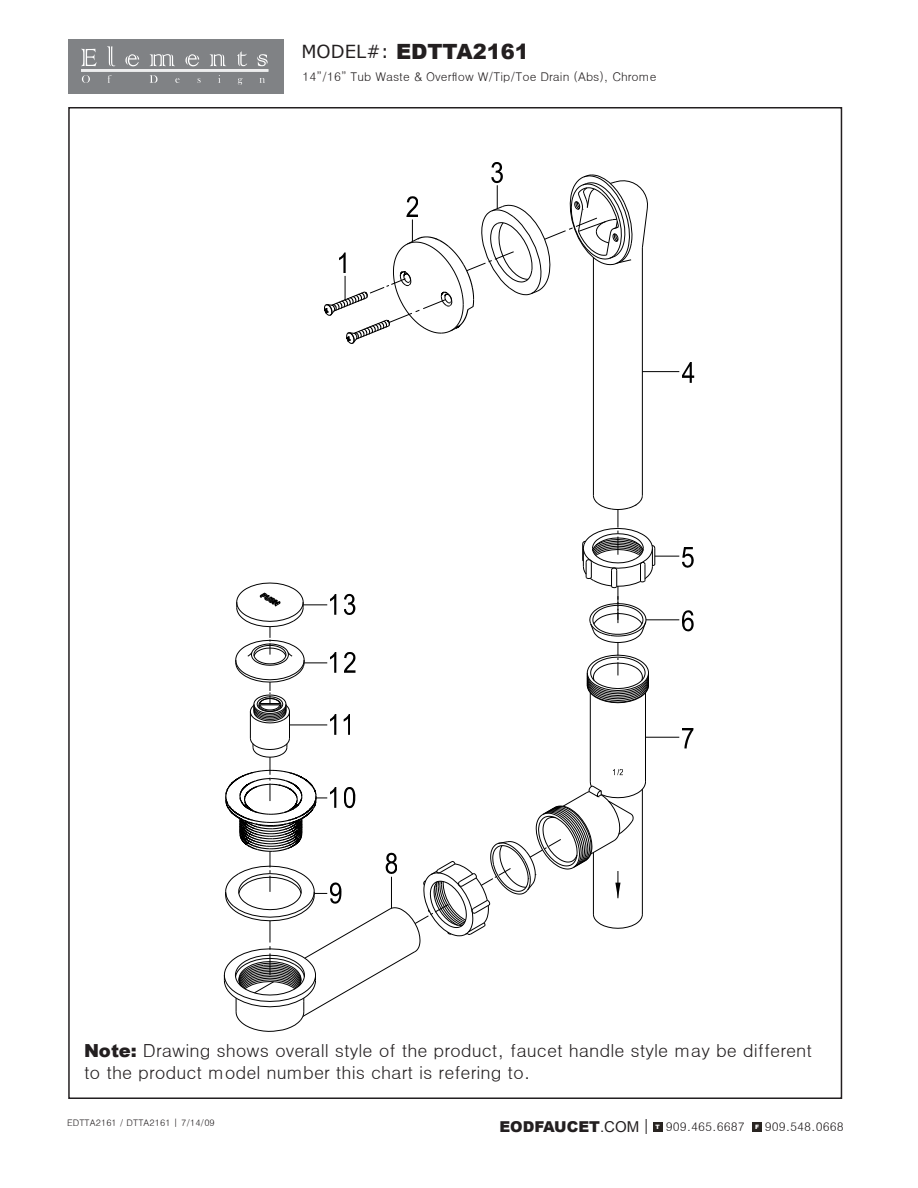
<style>
.page{position:relative;width:918px;height:1188px;background:#fff}
.page>*{position:absolute;margin:0;border:0;box-sizing:border-box;transform-origin:0 0}
.t1{font:900 21px "Arial";color:#231f20}
.t2{font:18px/21.6px "Dotum";color:#231f20}
.t3{font:18px "Verdana";color:#231f20}
.t4{font:900 15px "Arial";color:#231f20}
.t5{font:12px "Dotum";color:#231f20}
.t6{font:9px "Dotum";color:#231f20}
.t7{font:900 6px "Arial";color:#fff}
.s1{font-family:"Arial";font-weight:900}
.s2{font-weight:400}
</style>
<div class="page">
<svg style="left:646px;top:1119px;width:1px;height:15px"></svg>
<div style="left:653px;top:1122px;width:9px;height:9px;background:#292421"></div>
<div style="left:753px;top:1122px;width:9px;height:9px;background:#292421"></div>
<div style="left:68px;top:39px;width:216px;height:54px;background:#808285"></div>
<svg style="left:82px;top:75px;width:183px;height:10px"></svg>
<svg style="left:81px;top:46px;width:187px;height:20px"></svg>
<hr style="left:81px;top:70px;width:187px;height:1px;background:#fff">
<hr style="left:81px;top:71px;width:187px;height:1px;background:#fff">
<svg style="left:682px;top:362px;width:12px;height:21px"></svg>
<hr style="left:642px;top:371px;width:37px;height:1px;background:#000">
<hr style="left:642px;top:248px;width:1px;height:247px;background:#000">
<hr style="left:593px;top:258px;width:1px;height:237px;background:#000">
<svg style="left:224px;top:495px;width:470px;height:537px"></svg>
<svg style="left:324px;top:162px;width:324px;height:183px"></svg>
<p class="t3" style="left:301px;top:40px;width:89px">MODEL#:</p>
<p class="t1" style="left:396px;top:37px;width:134px">EDTTA2161</p>
<p class="t5" style="left:303px;top:70px;width:356px">14”/16” Tub Waste &amp; Overflow W/Tip/Toe Drain (Abs), Chrome</p>
<p class="t2" style="left:84px;top:1040px;width:730px"><span class="s1">Note:</span> Drawing shows overall style of the product, faucet handle style may be different to the product model number this chart is refering to.</p>
<p class="t6" style="left:67px;top:1118px;width:149px">EDTTA2161 / DTTA2161 | 7/14/09</p>
<p class="t4" style="left:499px;top:1116px;width:141px">EODFAUCET<span class="s2">.COM</span></p>
<p class="t5" style="left:655px;top:1120px;width:91px"><sup>T</sup> 909.465.6687</p>
<p class="t5" style="left:765px;top:1120px;width:80px">909.548.0668</p>
<p class="t7" style="left:755px;top:1122px;width:6px">F</p>
</div>
